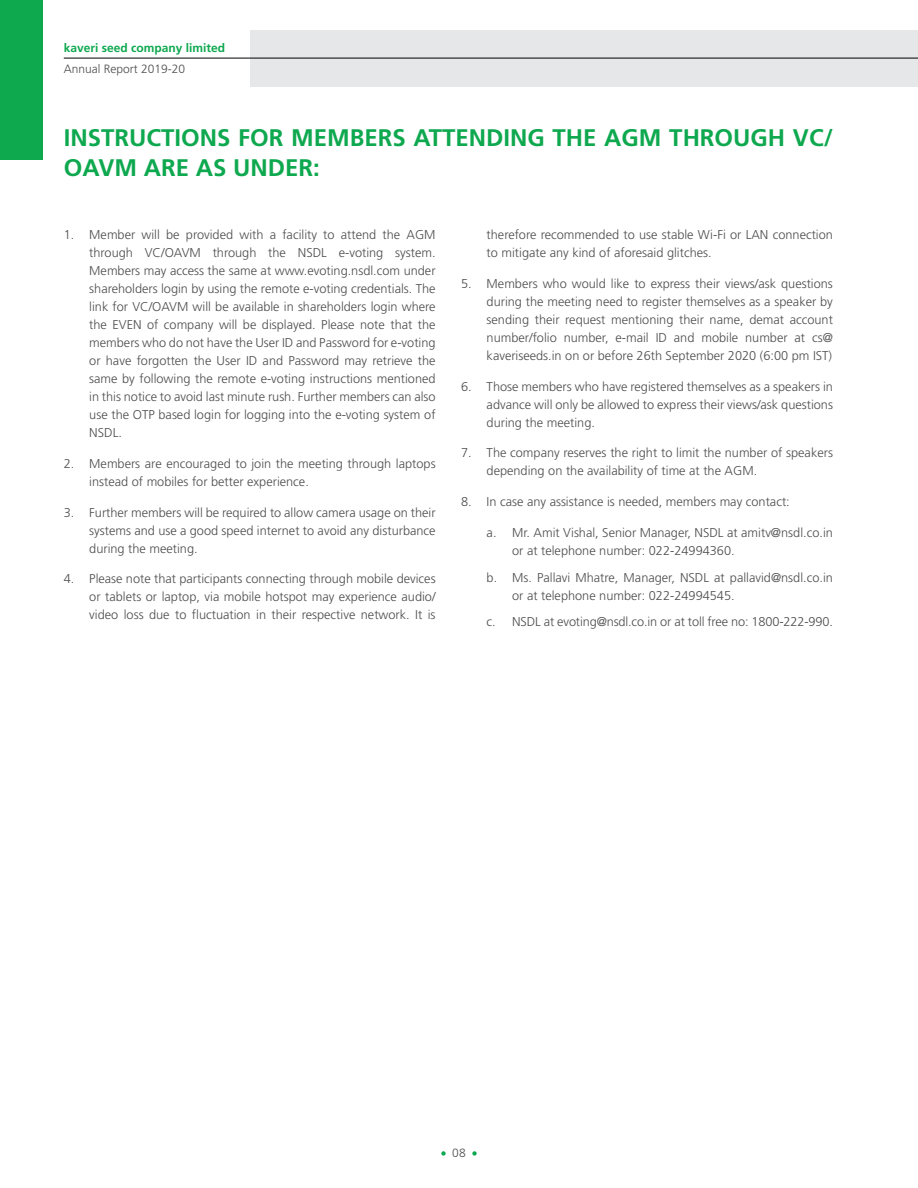
<style>
.page{position:relative;width:918px;height:1188px;background:#fff}
.page>*{position:absolute;margin:0;border:0;box-sizing:border-box;transform-origin:0 0}
.t1{font:700 24px/30px "Frutiger LT Pro";color:#0ea84f}
.t2{font:300 12.75px/18px "Frutiger LT Pro";color:#4d4d4f;text-align:justify}
.t3{font:700 12px "Frutiger LT Pro";color:#0ea84f}
.t4{font:300 12px "Frutiger LT Pro";color:#4d4d4f}
</style>
<div class="page">
<div style="left:251px;top:30px;width:667px;height:56px;background:#e6e7e8"></div>
<div style="left:0;top:0;width:43px;height:160px;background:#0ea84f"></div>
<hr style="left:64px;top:58px;width:854px;height:1px;background:#000">
<svg style="left:441px;top:1151px;width:5px;height:5px"></svg>
<svg style="left:472px;top:1151px;width:5px;height:5px"></svg>
<p class="t3" style="left:64px;top:40px;width:163px">kaveri seed company limited</p>
<p class="t4" style="left:64px;top:61px;width:123px">Annual Report 2019-20</p>
<h1 class="t1" style="left:64px;top:122px;width:771px">INSTRUCTIONS FOR MEMBERS ATTENDING THE AGM THROUGH VC/<br>OAVM ARE AS UNDER:</h1>
<p class="t2" style="left:89px;top:226px;width:348px;text-indent:-26px">1. Member will be provided with a facility to attend the AGM through VC/OAVM through the NSDL e-voting system.<br>Members may access the same at www.evoting.nsdl.com under shareholders login by using the remote e-voting credentials. The link for VC/OAVM will be available in shareholders login where the EVEN of company will be displayed. Please note that the members who do not have the User ID and Password for e-voting or have forgotten the User ID and Password may retrieve the same by following the remote e-voting instructions mentioned in this notice to avoid last minute rush. Further members can also use the OTP based login for logging into the e-voting system of NSDL.</p>
<p class="t2" style="left:89px;top:455px;width:348px;text-indent:-26px">2. Members are encouraged to join the meeting through laptops instead of mobiles for better experience.</p>
<p class="t2" style="left:89px;top:503px;width:348px;text-indent:-26px">3. Further members will be required to allow camera usage on their systems and use a good speed internet to avoid any disturbance during the meeting.</p>
<p class="t2" style="left:89px;top:570px;width:348px;text-indent:-26px">4. Please note that participants connecting through mobile devices or tablets or laptop, via mobile hotspot may experience audio/ video loss due to fluctuation in their respective network. It is</p>
<p class="t2" style="left:487px;top:226px;width:348px">therefore recommended to use stable Wi-Fi or LAN connection to mitigate any kind of aforesaid glitches.</p>
<p class="t2" style="left:487px;top:275px;width:348px;text-indent:-26px">5. Members who would like to express their views/ask questions during the meeting need to register themselves as a speaker by sending their request mentioning their name, demat account number/folio number, e-mail ID and mobile number at cs@ kaveriseeds.in on or before 26th September 2020 (6:00 pm IST)</p>
<p class="t2" style="left:487px;top:377px;width:348px;text-indent:-26px">6. Those members who have registered themselves as a speakers in advance will only be allowed to express their views/ask questions during the meeting.</p>
<p class="t2" style="left:487px;top:444px;width:348px;text-indent:-26px">7. The company reserves the right to limit the number of speakers depending on the availability of time at the AGM.</p>
<p class="t2" style="left:461px;top:493px;width:330px">8. In case any assistance is needed, members may contact:</p>
<p class="t2" style="left:512px;top:524px;width:322px;text-indent:-26px">a. Mr. Amit Vishal, Senior Manager, NSDL at amitv@nsdl.co.in or at telephone number: 022-24994360.</p>
<p class="t2" style="left:512px;top:568px;width:322px;text-indent:-26px">b. Ms. Pallavi Mhatre, Manager, NSDL at pallavid@nsdl.co.in or at telephone number: 022-24994545.</p>
<p class="t2" style="left:487px;top:613px;width:348px">c. NSDL at evoting@nsdl.co.in or at toll free no: 1800-222-990.</p>
<p class="t4" style="left:452px;top:1146px;width:15px">08</p>
</div>
